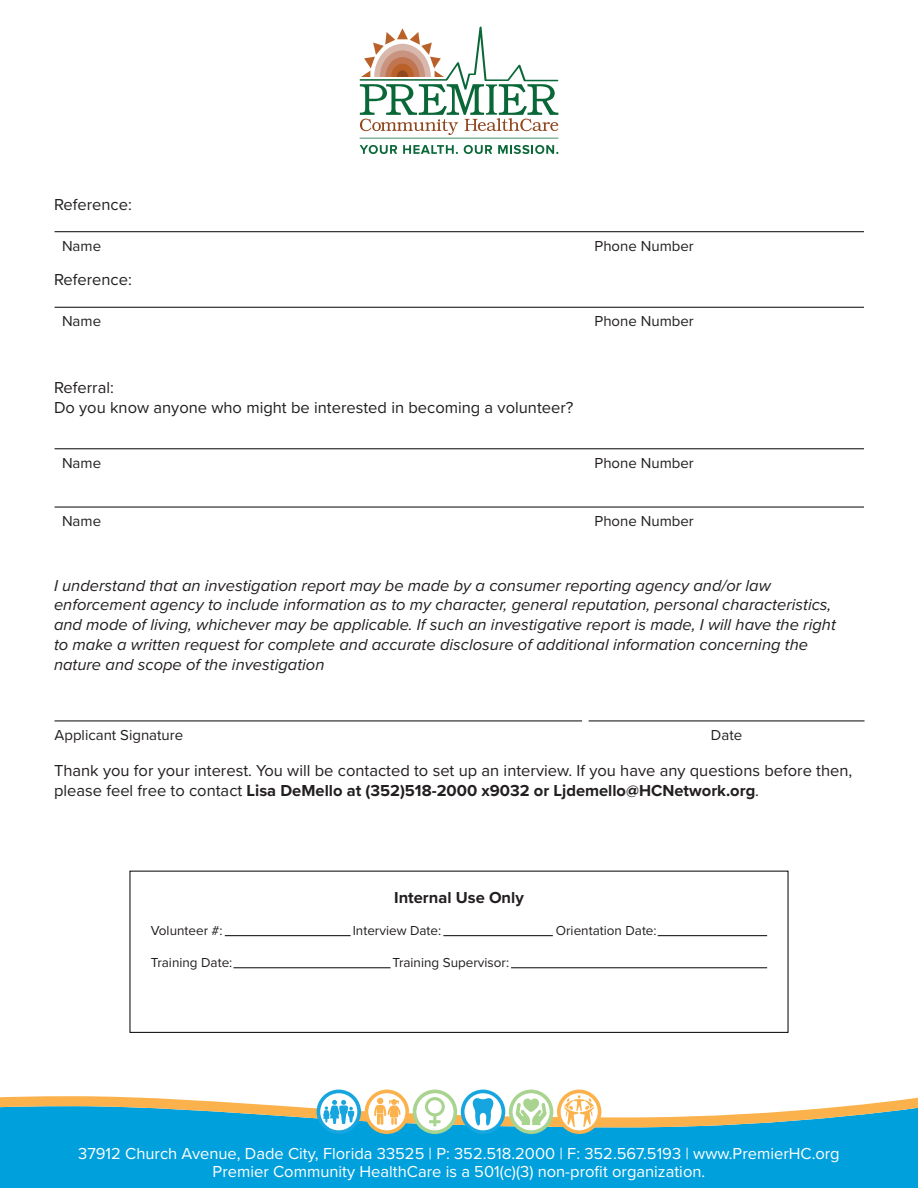
<style>
.page{position:relative;width:918px;height:1188px;background:#fff}
.page>*{position:absolute;margin:0;border:0;box-sizing:border-box;transform-origin:0 0}
.t1{font:italic 16.5px/19.8px "Proxima Nova";color:#231f20}
.t2{font:16.5px/19.8px "Proxima Nova";color:#231f20}
.t3{font:16.5px/18px "Proxima Nova";color:#fff;text-align:center}
.t4{font:700 16.5px "Proxima Nova";color:#231f20}
.t5{font:15px "Proxima Nova";color:#231f20}
.t6{font:13.5px "Proxima Nova";color:#231f20}
.s1{font-weight:700}
</style>
<div class="page">
<div style="left:0;top:1134px;width:918px;height:54px;background:#00a0dd"></div>
<svg style="left:360px;top:145px;width:37px;height:9px"></svg>
<svg style="left:403px;top:145px;width:55px;height:9px"></svg>
<svg style="left:464px;top:145px;width:28px;height:9px"></svg>
<svg style="left:498px;top:145px;width:60px;height:9px"></svg>
<svg style="left:360px;top:27px;width:198px;height:112px"></svg>
<svg style="left:0;top:1090px;width:918px;height:44px"></svg>
<hr style="left:55px;top:231px;width:809px;height:1px;background:#231f20">
<hr style="left:55px;top:307px;width:809px;height:1px;background:#231f20">
<hr style="left:55px;top:448px;width:809px;height:1px;background:#231f20">
<hr style="left:55px;top:506px;width:809px;height:2px;background:#231f20">
<hr style="left:55px;top:720px;width:527px;height:1px;background:#231f20">
<hr style="left:589px;top:720px;width:276px;height:1px;background:#231f20">
<hr style="left:225px;top:935px;width:126px;height:1px;background:#231f20">
<hr style="left:233px;top:967px;width:158px;height:1px;background:#231f20">
<hr style="left:443px;top:935px;width:110px;height:1px;background:#231f20">
<hr style="left:658px;top:935px;width:109px;height:1px;background:#231f20">
<hr style="left:511px;top:967px;width:256px;height:1px;background:#231f20">
<div style="left:130px;top:871px;width:658px;height:162px;border:1px solid #000"></div>
<p class="t2" style="left:54px;top:193px;width:79px">Reference:</p>
<p class="t5" style="left:62px;top:235px;width:41px">Name</p>
<p class="t5" style="left:595px;top:235px;width:101px">Phone Number</p>
<p class="t2" style="left:54px;top:269px;width:79px">Reference:</p>
<p class="t5" style="left:62px;top:310px;width:41px">Name</p>
<p class="t5" style="left:595px;top:310px;width:101px">Phone Number</p>
<p class="t2" style="left:54px;top:377px;width:521px">Referral:<br>Do you know anyone who might be interested in becoming a volunteer?</p>
<p class="t5" style="left:62px;top:452px;width:41px">Name</p>
<p class="t5" style="left:595px;top:452px;width:101px">Phone Number</p>
<p class="t5" style="left:62px;top:510px;width:41px">Name</p>
<p class="t5" style="left:595px;top:510px;width:101px">Phone Number</p>
<p class="t1" style="left:54px;top:574px;width:783px">I understand that an investigation report may be made by a consumer reporting agency and/or law enforcement agency to include information as to my character, general reputation, personal characteristics, and mode of living, whichever may be applicable. If such an investigative report is made, I will have the right to make a written request for complete and accurate disclosure of additional information concerning the nature and scope of the investigation</p>
<p class="t5" style="left:55px;top:724px;width:130px">Applicant Signature</p>
<p class="t5" style="left:711px;top:724px;width:33px">Date</p>
<p class="t2" style="left:54px;top:760px;width:800px">Thank you for your interest. You will be contacted to set up an interview. If you have any questions before then, please feel free to contact <span class="s1">Lisa DeMello at (352)518-2000 x9032 or Ljdemello@HCNetwork.org</span>.</p>
<p class="t6" style="left:151px;top:921px;width:73px">Volunteer #:</p>
<p class="t6" style="left:151px;top:953px;width:83px">Training Date:</p>
<p class="t4" style="left:394px;top:885px;width:131px">Internal Use Only</p>
<p class="t6" style="left:353px;top:921px;width:90px">Interview Date:</p>
<p class="t6" style="left:556px;top:921px;width:102px">Orientation Date:</p>
<p class="t6" style="left:392px;top:953px;width:118px">Training Supervisor:</p>
<p class="t3" style="left:78px;top:1143px;width:763px">37912 Church Avenue, Dade City, Florida 33525 | P: 352.518.2000 | F: 352.567.5193 | www.PremierHC.org<br>Premier Community HealthCare is a 501(c)(3) non-profit organization.</p>
</div>
